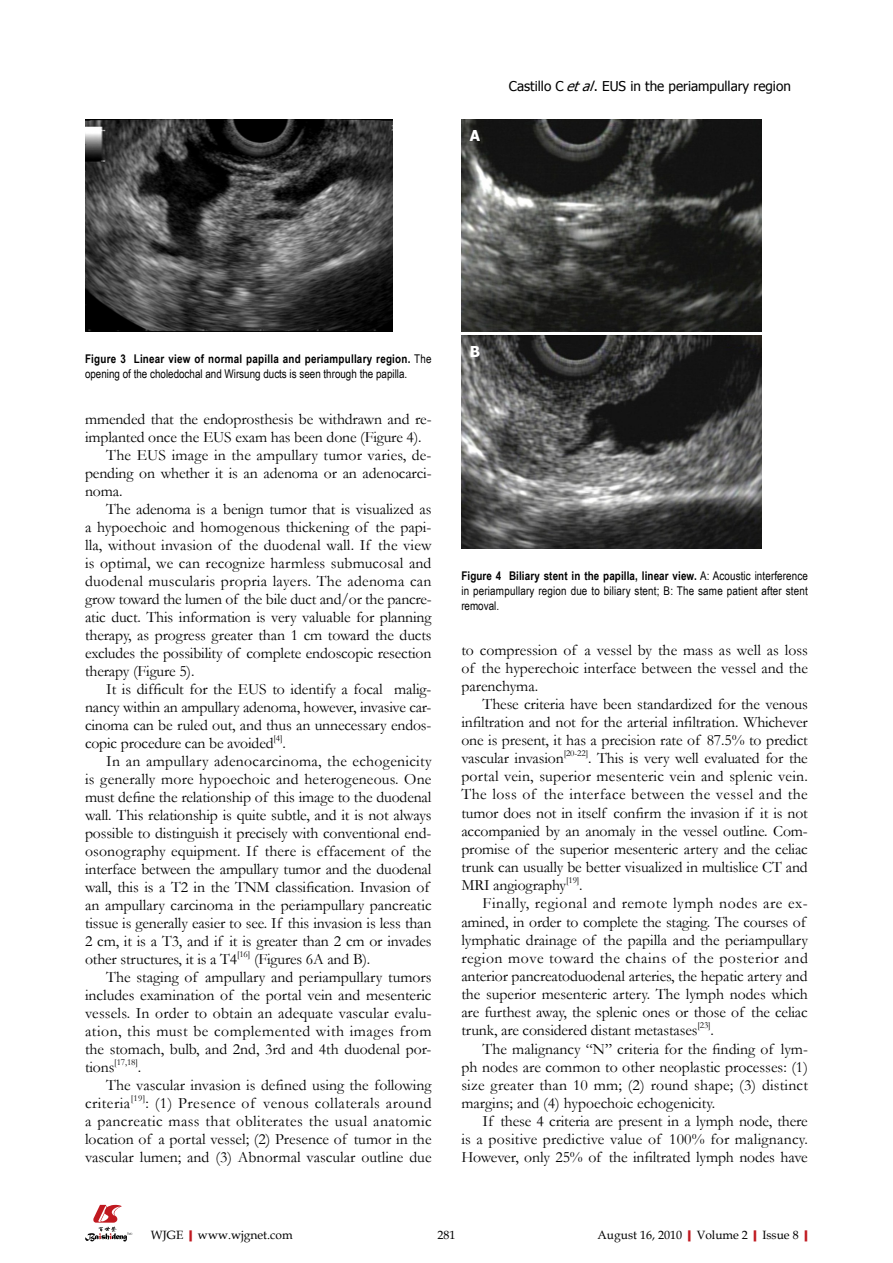
<style>
.page{position:relative;width:893px;height:1263px;background:#fff}
.page>*{position:absolute;margin:0;border:0;box-sizing:border-box;transform-origin:0 0}
.t1{font:15.75px/18.1px "Garamond";letter-spacing:-.005em;color:#000;text-align:justify}
.t2{font:15.75px "Garamond";letter-spacing:.015em;color:#000}
.t3{font:15.75px "Garamond";letter-spacing:.035em;color:#000}
.t4{font:15.75px "Garamond";letter-spacing:.03em;color:#000}
.t5{font:15.75px "Garamond";letter-spacing:.02em;color:#000}
.t6{font:700 15px "Tahoma";color:#fff}
.t7{font:13.5px "Tahoma";color:#000}
.t8{font:12px/15px "Arial Narrow";color:#000}
.t9{font:12px "Book Antiqua";color:#000}
.t10{font:9.15px "Garamond";letter-spacing:-.01em;color:#000}
.s1{font-style:italic}
.s2{font-weight:700}
.s3{font-weight:700;color:#c01920}
</style>
<div class="page">
<svg style="left:85px;top:1205px;width:48px;height:36px"></svg>
<img style="left:85px;top:119px;width:308px;height:212px">
<img style="left:461px;top:119px;width:300px;height:212px">
<img style="left:461px;top:336px;width:300px;height:212px">
<p class="t6" style="left:470px;top:125px;width:12px">A</p>
<p class="t7" style="left:509px;top:77px;width:283px">Castillo C <span class="s1">etal</span>. EUS in the periampullary region</p>
<p class="t8" style="left:85px;top:351px;width:348px"><span class="s2">Figure 3 Linear view of normal papilla and periampullary region.</span> The opening of the choledochal and Wirsung ducts is seen through the papilla.</p>
<p class="t1" style="left:85px;top:410px;width:347px">mmended that the endoprosthesis be withdrawn and re-</p>
<p class="t1" style="left:85px;top:428px;width:338px">implanted once the EUS exam has been done (Figure 4).</p>
<p class="t1" style="left:106px;top:446px;width:327px">The EUS image in the ampullary tumor varies, de-</p>
<p class="t1" style="left:85px;top:464px;width:348px">pending on whether it is an adenoma or an adenocar-ci-</p>
<p class="t1" style="left:85px;top:482px;width:39px">noma.</p>
<p class="t1" style="left:106px;top:500px;width:327px">The adenoma is a benign tumor that is visualized as</p>
<p class="t1" style="left:85px;top:518px;width:348px">a hypoechoic and homogenous thickening of the papi-</p>
<p class="t1" style="left:85px;top:536px;width:348px">lla, without invasion of the duodenal wall. If the view</p>
<p class="t1" style="left:85px;top:554px;width:348px">is optimal, we can recognize harmless submucosal and</p>
<p class="t2" style="left:85px;top:571px;width:348px">duodenal muscularis propria layers. The adenoma can</p>
<p class="t1" style="left:85px;top:590px;width:348px">grow toward the lumen of the bile duct and/or the pancre-</p>
<p class="t1" style="left:85px;top:608px;width:348px">atic duct. This information is very valuable for planning</p>
<p class="t1" style="left:85px;top:626px;width:348px">therapy, as progress greater than 1 cm toward the ducts</p>
<p class="t1" style="left:85px;top:644px;width:348px">excludes the possibility of complete endoscopic resection</p>
<p class="t1" style="left:85px;top:662px;width:111px">therapy (Figure 5).</p>
<p class="t1" style="left:106px;top:680px;width:327px">It is difficult for the EUS to identify a focal malig-</p>
<p class="t1" style="left:85px;top:698px;width:348px">nancy within an ampullary adenoma, however, invasive car-</p>
<p class="t1" style="left:85px;top:716px;width:348px">cinoma can be ruled out, and thus an unnecessary endos-</p>
<p class="t1" style="left:85px;top:734px;width:190px">copic procedure can be avoided</p>
<p class="t10" style="left:274px;top:732px;width:11px">[4]</p>
<p class="t1" style="left:283px;top:734px;width:5px">.</p>
<p class="t5" style="left:106px;top:751px;width:327px">In an ampullary adenocarcinoma, the echogenicity</p>
<p class="t1" style="left:85px;top:770px;width:348px">is generally more hypoechoic and heterogeneous. One</p>
<p class="t1" style="left:85px;top:788px;width:348px">must define the relationship of this image to the duodenal</p>
<p class="t1" style="left:85px;top:806px;width:348px">wall. This relationship is quite subtle, and it is not always</p>
<p class="t1" style="left:85px;top:824px;width:348px">possible to distinguish it precisely with conventional end-</p>
<p class="t1" style="left:85px;top:842px;width:348px">osonography equipment. If there is effacement of the</p>
<p class="t1" style="left:85px;top:860px;width:348px">interface between the ampullary tumor and the duodenal</p>
<p class="t1" style="left:85px;top:878px;width:346px">wall, this is a T2 in the TNM classification. Invasion of</p>
<p class="t1" style="left:85px;top:896px;width:348px">an ampullary carcinoma in the periampullary pancreatic</p>
<p class="t1" style="left:85px;top:914px;width:348px">tissue is generally easier to see. If this invasion is less than</p>
<p class="t1" style="left:85px;top:932px;width:348px">2 cm, it is a T3, and if it is greater than 2 cm or invades</p>
<p class="t1" style="left:85px;top:950px;width:154px">other structures, it is a T4</p>
<p class="t10" style="left:237px;top:948px;width:15px">[16]</p>
<p class="t1" style="left:254px;top:950px;width:118px">(Figures 6A and B).</p>
<p class="t1" style="left:106px;top:968px;width:327px">The staging of ampullary and periampullary tumors</p>
<p class="t1" style="left:85px;top:986px;width:348px">includes examination of the portal vein and mesenteric</p>
<p class="t1" style="left:85px;top:1004px;width:348px">vessels. In order to obtain an adequate vascular eva-lu-</p>
<p class="t4" style="left:85px;top:1021px;width:348px">ation, this must be complemented with images from</p>
<p class="t1" style="left:85px;top:1040px;width:348px">the stomach, bulb, and 2nd, 3rd and 4th duodenal por-</p>
<p class="t1" style="left:85px;top:1058px;width:31px">tions</p>
<p class="t10" style="left:114px;top:1056px;width:25px">[17,18]</p>
<p class="t1" style="left:138px;top:1058px;width:5px">.</p>
<p class="t1" style="left:106px;top:1076px;width:327px">The vascular invasion is defined using the following</p>
<p class="t4" style="left:85px;top:1093px;width:47px">criteria</p>
<p class="t10" style="left:131px;top:1092px;width:16px">[19]</p>
<p class="t1" style="left:85px;top:1094px;width:348px;text-indent:60px">: (1) Presence of venous collaterals around a pancreatic mass that obliterates the usual anatomic location of a portal vessel; (2) Presence of tumor in the vascular lumen; and (3) Abnormal vascular outline due</p>
<p class="t6" style="left:470px;top:341px;width:12px">B</p>
<p class="t8" style="left:461px;top:568px;width:348px;text-align:justify"><span class="s2">Figure 4 Biliary stent in the papilla, linear view.</span> A: Acoustic interference in periampullary region due to biliary stent; B: The same patient after stent removal.</p>
<p class="t1" style="left:461px;top:640px;width:348px">to compression of a vessel by the mass as well as loss of the hyperechoic interface between the vessel and the parenchyma.</p>
<p class="t1" style="left:461px;top:694px;width:348px;text-indent:21px">These criteria have been standardized for the venous infiltration and not for the arterial infiltration. Whichever one is present, it has a precision rate of 87.5% to predict vascular invasion</p>
<p class="t10" style="left:564px;top:746px;width:26px">[20-22]</p>
<p class="t1" style="left:461px;top:749px;width:348px;text-indent:127px">. This is very well evaluated for the portal vein, superior mesenteric vein and splenic vein.<br>The loss of the interface between the vessel and the tumor does not in itself confirm the invasion if it is not accompanied by an anomaly in the vessel outline. Com&shy;promise of the superior mesenteric artery and the celiac trunk can usually be better visualized in multislice CT and MRI angiography</p>
<p class="t10" style="left:566px;top:874px;width:15px">[19]</p>
<p class="t1" style="left:579px;top:876px;width:5px">.</p>
<p class="t3" style="left:483px;top:893px;width:327px">Finally, regional and remote lymph nodes are ex-</p>
<p class="t1" style="left:461px;top:912px;width:346px">amined, in order to complete the staging. The courses of</p>
<p class="t1" style="left:461px;top:930px;width:348px">lymphatic drainage of the papilla and the periampullary</p>
<p class="t3" style="left:461px;top:947px;width:348px">region move toward the chains of the posterior and</p>
<p class="t1" style="left:461px;top:966px;width:348px">anterior pancreatoduodenal arteries, the hepatic artery and</p>
<p class="t1" style="left:461px;top:985px;width:348px">the superior mesenteric artery. The lymph nodes which</p>
<p class="t1" style="left:461px;top:1003px;width:348px">are furthest away, the splenic ones or those of the celiac</p>
<p class="t1" style="left:461px;top:1021px;width:238px">trunk, are considered distant metastases</p>
<p class="t10" style="left:697px;top:1019px;width:15px">[23]</p>
<p class="t1" style="left:711px;top:1021px;width:5px">.</p>
<p class="t1" style="left:483px;top:1039px;width:327px">The malignancy “N” criteria for the finding of lym-</p>
<p class="t1" style="left:461px;top:1057px;width:348px">ph nodes are common to other neoplastic processes: (1)</p>
<p class="t1" style="left:461px;top:1075px;width:348px">size greater than 10 mm; (2) round shape; (3) distinct</p>
<p class="t1" style="left:461px;top:1094px;width:255px">margins; and (4) hypoechoic echogenicity.</p>
<p class="t1" style="left:483px;top:1112px;width:327px">If these 4 criteria are present in a lymph node, there</p>
<p class="t2" style="left:461px;top:1129px;width:348px">is a positive predictive value of 100% for malignancy.</p>
<p class="t1" style="left:461px;top:1148px;width:348px">However, only 25% of the infiltrated lymph nodes have</p>
<p class="t9" style="left:151px;top:1226px;width:143px">WJGE<span class="s3">|</span>www.wjgnet.com</p>
<p class="t9" style="left:437px;top:1226px;width:19px">281</p>
<p class="t9" style="left:598px;top:1226px;width:217px">August 16, 2010<span class="s3">|</span>Volume 2<span class="s3">|</span>Issue 8<span class="s3">|</span></p>
</div>
